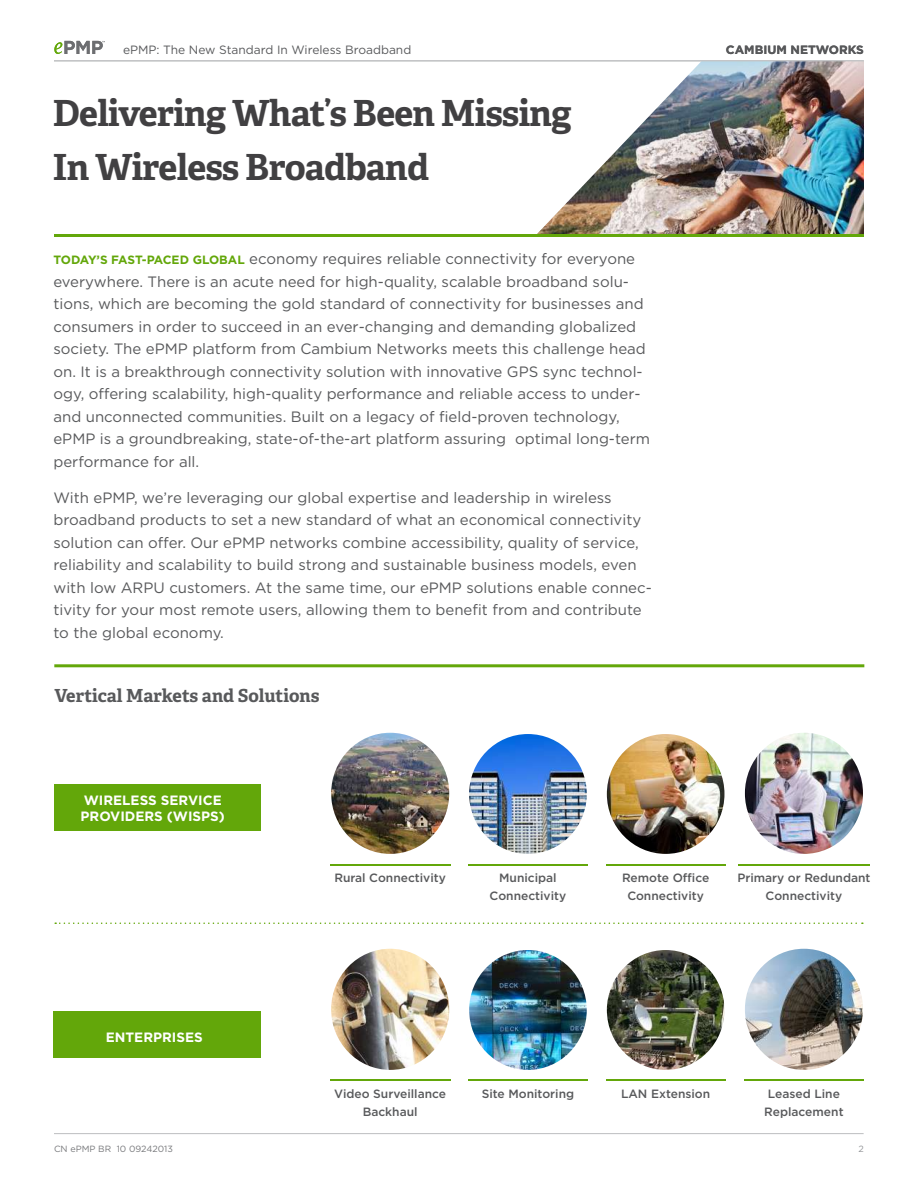
<style>
.page{position:relative;width:918px;height:1188px;background:#fff}
.page>*{position:absolute;margin:0;border:0;box-sizing:border-box;transform-origin:0 0}
.t1{font:700 36px/54px "Adelle";letter-spacing:-.02em;color:#414042}
.t2{font:700 18px "Adelle";color:#58595b}
.t3{font:15px/22.5px "Gotham";color:#58595b}
.t4{font:700 13.5px/16.5px "Gotham";color:#fff}
.t5{font:500 12px/18px "Gotham";color:#58595b;text-align:center}
.t6{font:12px "Gotham";color:#58595b}
.t7{font:700 12px "Gotham";color:#58595b}
.t8{font:9px "Gotham";color:#77787b}
.t9{font:9px "Gotham";color:#939598}
.s1{font-weight:700;font-size:12px;color:#63a70a}
</style>
<div class="page">
<hr style="left:54px;top:1133px;width:810px;height:1px;background:#bcbec0">
<hr style="left:606px;top:1079px;width:120px;height:1px;background:#63a70a">
<hr style="left:606px;top:864px;width:120px;height:2px;background:#63a70a">
<hr style="left:468px;top:864px;width:120px;height:2px;background:#63a70a">
<hr style="left:468px;top:1079px;width:120px;height:1px;background:#63a70a">
<hr style="left:744px;top:1079px;width:120px;height:1px;background:#63a70a">
<hr style="left:738px;top:864px;width:132px;height:2px;background:#63a70a">
<img style="left:537px;top:61px;width:327px;height:173px">
<hr style="left:54px;top:664px;width:810px;height:3px;background:#63a70a">
<svg style="left:54px;top:41px;width:51px;height:13px"></svg>
<hr style="left:54px;top:234px;width:810px;height:3px;background:#63a70a">
<hr style="left:54px;top:60px;width:810px;height:1px;background:#bcbec0">
<img style="left:745px;top:733px;width:118px;height:121px">
<img style="left:745px;top:949px;width:118px;height:121px">
<svg style="left:55px;top:922px;width:808px;height:2px"></svg>
<img style="left:607px;top:734px;width:117px;height:120px">
<img style="left:607px;top:950px;width:117px;height:120px">
<img style="left:469px;top:734px;width:118px;height:120px">
<img style="left:469px;top:950px;width:118px;height:120px">
<hr style="left:330px;top:864px;width:120px;height:2px;background:#63a70a">
<img style="left:331px;top:733px;width:118px;height:121px">
<div style="left:54px;top:785px;width:207px;height:46px;background:#63a70a"></div>
<div style="left:54px;top:1012px;width:207px;height:46px;background:#63a70a"></div>
<hr style="left:330px;top:1079px;width:120px;height:1px;background:#63a70a">
<img style="left:331px;top:949px;width:118px;height:121px">
<p class="t6" style="left:123px;top:42px;width:290px">ePMP: The New Standard In Wireless Broadband</p>
<h1 class="t1" style="left:53px;top:86px;width:520px">Delivering What’s Been Missing<br>In Wireless Broadband</h1>
<p class="t3" style="left:53px;top:247px;width:598px"><span class="s1">TODAY’S FAST-PACED GLOBAL</span> economy requires reliable connectivity for everyone everywhere. There is an acute need for high-quality, scalable broadband solu&shy;tions, which are becoming the gold standard of connectivity for businesses and consumers in order to succeed in an ever-changing and demanding globalized society. The ePMP platform from Cambium Networks meets this challenge head on. It is a breakthrough connectivity solution with innovative GPS sync technol&shy;ogy, offering scalability, high-quality performance and reliable access to under&shy;and unconnected communities. Built on a legacy of field-proven technology, ePMP is a groundbreaking, state-of-the-art platform assuring optimal long-term performance for all.</p>
<p class="t3" style="left:53px;top:486px;width:600px">With ePMP, we’re leveraging our global expertise and leadership in wireless broadband products to set a new standard of what an economical connectivity solution can offer. Our ePMP networks combine accessibility, quality of service, reliability and scalability to build strong and sustainable business models, even with low ARPU customers. At the same time, our ePMP solutions enable connec&shy;tivity for your most remote users, allowing them to benefit from and contribute to the global economy.</p>
<p class="t2" style="left:54px;top:684px;width:267px">Vertical Markets and Solutions</p>
<p class="t7" style="left:726px;top:42px;width:140px">CAMBIUM NETWORKS</p>
<p class="t4" style="left:81px;top:792px;width:143px">WIRELESS SERVICE<br>PROVIDERS (WISP</p>
<p class="t4" style="left:210px;top:808px;width:16px">S)</p>
<p class="t5" style="left:334px;top:869px;width:113px">Rural Connectivity</p>
<p class="t5" style="left:490px;top:869px;width:78px">Municipal<br>Connectivity</p>
<p class="t5" style="left:622px;top:869px;width:89px">Remote Office<br>Connectivity</p>
<p class="t5" style="left:737px;top:869px;width:135px">Primary or Redundant<br>Connectivity</p>
<p class="t4" style="left:106px;top:1029px;width:98px">ENTERPRISES</p>
<p class="t8" style="left:54px;top:1143px;width:120px">CN ePMP BR 10 09242013</p>
<p class="t5" style="left:334px;top:1085px;width:113px">Video Surveillance<br>Backhaul</p>
<p class="t5" style="left:482px;top:1085px;width:94px">Site Monitoring</p>
<p class="t5" style="left:621px;top:1085px;width:91px">LAN Extension</p>
<p class="t5" style="left:764px;top:1085px;width:81px">Leased Line<br>Replacement</p>
<p class="t9" style="left:859px;top:1143px;width:7px">2</p>
</div>
